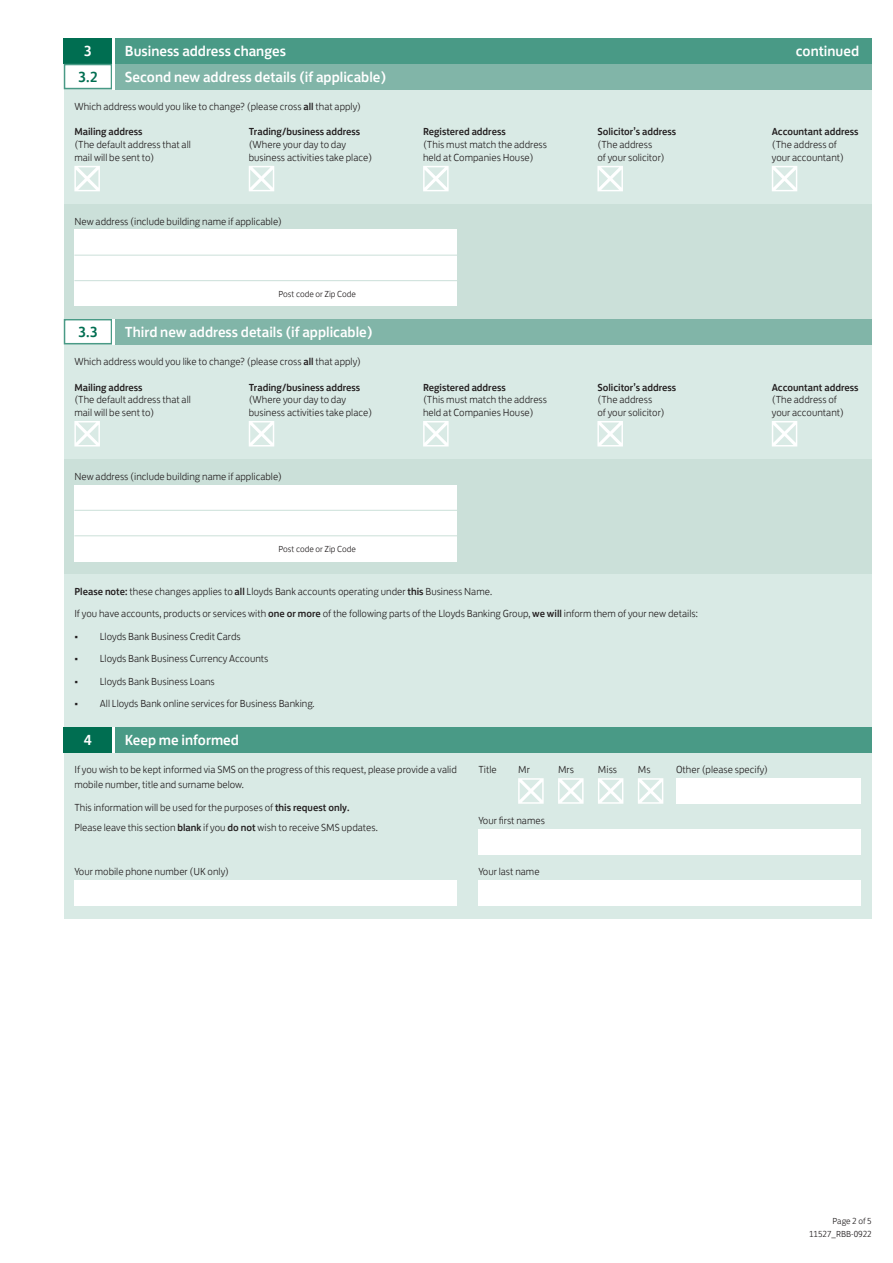
<style>
.page{position:relative;width:893px;height:1263px;background:#fff}
.page>*{position:absolute;margin:0;border:0;box-sizing:border-box;transform-origin:0 0}
.e__Section_Headings{font:500 15px "Lloyds Bank Jack";color:#fff}
.d1__Sub-Section_Hea{font:500 15px "Lloyds Bank Jack";color:#006e51}
.i__Box_heading{font:300 10.5px/12.6px "Lloyds Bank Jack";color:#231f20}
.m__Text_general{font:300 10.5px/15px "Lloyds Bank Jack";color:#231f20}
.i__Box_heading-2{font:500 10.5px "Lloyds Bank Jack";color:#231f20}
.l__small_text_Postc{font:300 9px/13.2px "Lloyds Bank Jack";color:#231f20;text-align:right}
.s1{font-weight:500}
</style>
<div class="page">
<div style="left:64px;top:38px;width:808px;height:880px;background:#d9eae5"></div>
<hr style="left:112px;top:38px;width:3px;height:26px;background:#fff">
<hr style="left:112px;top:727px;width:3px;height:26px;background:#fff">
<div style="left:115px;top:38px;width:757px;height:26px;background:#499a86"></div>
<div style="left:115px;top:727px;width:757px;height:26px;background:#499a86"></div>
<div style="left:64px;top:38px;width:48px;height:26px;background:#006e51"></div>
<div style="left:64px;top:727px;width:48px;height:26px;background:#006e51"></div>
<div style="left:65px;top:65px;width:46px;height:24px;background:#fff"></div>
<div style="left:64px;top:64px;width:48px;height:25px;border:2px solid #499a86"></div>
<div style="left:65px;top:320px;width:46px;height:24px;background:#fff"></div>
<div style="left:64px;top:319px;width:48px;height:25px;border:2px solid #499a86"></div>
<hr style="left:112px;top:64px;width:3px;height:25px;background:#fff">
<hr style="left:112px;top:319px;width:3px;height:25px;background:#fff">
<div style="left:115px;top:64px;width:757px;height:25px;background:#81b5a8"></div>
<div style="left:115px;top:319px;width:757px;height:25px;background:#81b5a8"></div>
<div style="left:64px;top:204px;width:808px;height:115px;background:#cbe0d9"></div>
<div style="left:64px;top:459px;width:808px;height:115px;background:#cbe0d9"></div>
<svg style="left:74px;top:166px;width:26px;height:25px"></svg>
<svg style="left:74px;top:421px;width:26px;height:25px"></svg>
<svg style="left:249px;top:166px;width:25px;height:25px"></svg>
<svg style="left:249px;top:421px;width:25px;height:25px"></svg>
<svg style="left:423px;top:166px;width:26px;height:25px"></svg>
<svg style="left:423px;top:421px;width:26px;height:25px"></svg>
<svg style="left:597px;top:166px;width:26px;height:25px"></svg>
<svg style="left:597px;top:421px;width:26px;height:25px"></svg>
<svg style="left:772px;top:166px;width:25px;height:25px"></svg>
<svg style="left:772px;top:421px;width:25px;height:25px"></svg>
<div style="left:74px;top:230px;width:383px;height:76px;background:#fff"></div>
<div style="left:74px;top:485px;width:383px;height:76px;background:#fff"></div>
<hr style="left:74px;top:280px;width:383px;height:1px;background:#cbe0d9">
<hr style="left:74px;top:535px;width:383px;height:1px;background:#cbe0d9">
<hr style="left:74px;top:255px;width:383px;height:1px;background:#cbe0d9">
<hr style="left:74px;top:510px;width:383px;height:1px;background:#cbe0d9">
<div style="left:478px;top:829px;width:383px;height:26px;background:#fff"></div>
<div style="left:478px;top:880px;width:383px;height:26px;background:#fff"></div>
<div style="left:74px;top:880px;width:383px;height:26px;background:#fff"></div>
<div style="left:676px;top:778px;width:185px;height:26px;background:#fff"></div>
<svg style="left:518px;top:778px;width:26px;height:26px"></svg>
<svg style="left:558px;top:778px;width:26px;height:26px"></svg>
<svg style="left:598px;top:778px;width:25px;height:26px"></svg>
<svg style="left:638px;top:778px;width:25px;height:26px"></svg>
<p class="e__Section_Headings" style="left:84px;top:39px;width:10px">3</p>
<p class="d1__Sub-Section_Hea" style="left:78px;top:65px;width:21px">3.2</p>
<p class="e__Section_Headings" style="left:125px;top:39px;width:163px">Business address changes</p>
<p class="e__Section_Headings" style="left:796px;top:39px;width:65px">continued</p>
<p class="e__Section_Headings" style="left:125px;top:64px;width:263px">Second new address details (if applicable)</p>
<p class="i__Box_heading" style="left:74px;top:99px;width:288px">Which address would you like to change? (please cross <span class="s1">all</span> that apply)</p>
<p class="i__Box_heading-2" style="left:74px;top:123px;width:70px">Mailing address</p>
<p class="i__Box_heading" style="left:74px;top:137px;width:118px">(The default address that all mail will be sent to)</p>
<p class="i__Box_heading-2" style="left:249px;top:123px;width:113px">Trading/business address</p>
<p class="i__Box_heading" style="left:249px;top:137px;width:125px">(Where your day to day business activities take place)</p>
<p class="i__Box_heading" style="left:74px;top:214px;width:209px">New address (include building name if applicable)</p>
<p class="d1__Sub-Section_Hea" style="left:78px;top:320px;width:21px">3.3</p>
<p class="l__small_text_Postc" style="left:279px;top:286px;width:79px">Post code or Zip Code</p>
<p class="e__Section_Headings" style="left:125px;top:319px;width:249px">Third new address details (if applicable)</p>
<p class="i__Box_heading" style="left:74px;top:354px;width:288px">Which address would you like to change? (please cross <span class="s1">all</span> that apply)</p>
<p class="i__Box_heading-2" style="left:74px;top:378px;width:70px">Mailing address</p>
<p class="i__Box_heading" style="left:74px;top:392px;width:118px">(The default address that all mail will be sent to)</p>
<p class="i__Box_heading-2" style="left:249px;top:378px;width:113px">Trading/business address</p>
<p class="i__Box_heading" style="left:249px;top:392px;width:125px">(Where your day to day business activities take place)</p>
<p class="i__Box_heading" style="left:74px;top:469px;width:209px">New address (include building name if applicable)</p>
<p class="l__small_text_Postc" style="left:279px;top:541px;width:79px">Post code or Zip Code</p>
<p class="i__Box_heading-2" style="left:423px;top:123px;width:84px">Registered address</p>
<p class="i__Box_heading" style="left:423px;top:137px;width:125px">(This must match the address held at Companies House)</p>
<p class="i__Box_heading-2" style="left:597px;top:123px;width:80px">Solicitor’s address</p>
<p class="i__Box_heading" style="left:597px;top:137px;width:69px">(The address<br>of your solicitor)</p>
<p class="i__Box_heading-2" style="left:423px;top:378px;width:84px">Registered address</p>
<p class="i__Box_heading" style="left:423px;top:392px;width:125px">(This must match the address held at Companies House)</p>
<p class="i__Box_heading-2" style="left:597px;top:378px;width:80px">Solicitor’s address</p>
<p class="i__Box_heading" style="left:597px;top:392px;width:69px">(The address<br>of your solicitor)</p>
<p class="m__Text_general" style="left:74px;top:583px;width:419px"><span class="s1">Please note:</span> these changes applies to <span class="s1">all</span> Lloyds Bank accounts operating under <span class="s1">this</span> Business Name.</p>
<p class="m__Text_general" style="left:74px;top:605px;width:625px">If you have accounts, products or services with <span class="s1">one or more</span> of the following parts of the Lloyds Banking Group, <span class="s1">we will</span> inform them of your new details:</p>
<p class="m__Text_general" style="left:74px;top:628px;width:168px">• Lloyds Bank Business Credit Cards</p>
<p class="m__Text_general" style="left:74px;top:650px;width:195px">• Lloyds Bank Business Currency Accounts</p>
<p class="m__Text_general" style="left:74px;top:673px;width:142px">• Lloyds Bank Business Loans</p>
<p class="m__Text_general" style="left:74px;top:695px;width:242px">• All Lloyds Bank online services for Business Banking.</p>
<p class="e__Section_Headings" style="left:84px;top:728px;width:10px">4</p>
<p class="e__Section_Headings" style="left:125px;top:728px;width:116px">Keep me informed</p>
<p class="i__Box_heading-2" style="left:772px;top:123px;width:88px">Accountant address</p>
<p class="i__Box_heading" style="left:772px;top:137px;width:74px">(The address of your accountant)</p>
<p class="i__Box_heading-2" style="left:772px;top:378px;width:88px">Accountant address</p>
<p class="i__Box_heading" style="left:772px;top:392px;width:74px">(The address of your accountant)</p>
<p class="m__Text_general" style="left:74px;top:761px;width:384px">If you wish to be kept informed via SMS on the progress of this request, please provide a valid mobile number, title and surname below.</p>
<p class="m__Text_general" style="left:74px;top:799px;width:277px">This information will be used for the purposes of <span class="s1">this request only.</span></p>
<p class="i__Box_heading" style="left:74px;top:820px;width:305px">Please leave this section <span class="s1">blank</span> if you <span class="s1">do not</span> wish to receive SMS updates.</p>
<p class="i__Box_heading" style="left:478px;top:762px;width:20px">Title</p>
<p class="i__Box_heading" style="left:518px;top:762px;width:13px">Mr</p>
<p class="i__Box_heading" style="left:558px;top:762px;width:17px">Mrs</p>
<p class="i__Box_heading" style="left:598px;top:762px;width:21px">Miss</p>
<p class="i__Box_heading" style="left:638px;top:762px;width:14px">Ms</p>
<p class="i__Box_heading" style="left:478px;top:813px;width:68px">Your first names</p>
<p class="i__Box_heading" style="left:74px;top:864px;width:156px">Your mobile phone number (UK only)</p>
<p class="i__Box_heading" style="left:478px;top:864px;width:63px">Your last name</p>
<p class="i__Box_heading" style="left:676px;top:762px;width:94px">Other (please specify)</p>
<p class="l__small_text_Postc" style="left:809px;top:1214px;width:64px">Page 2 of 5<br>11527_RBB-0922</p>
</div>
